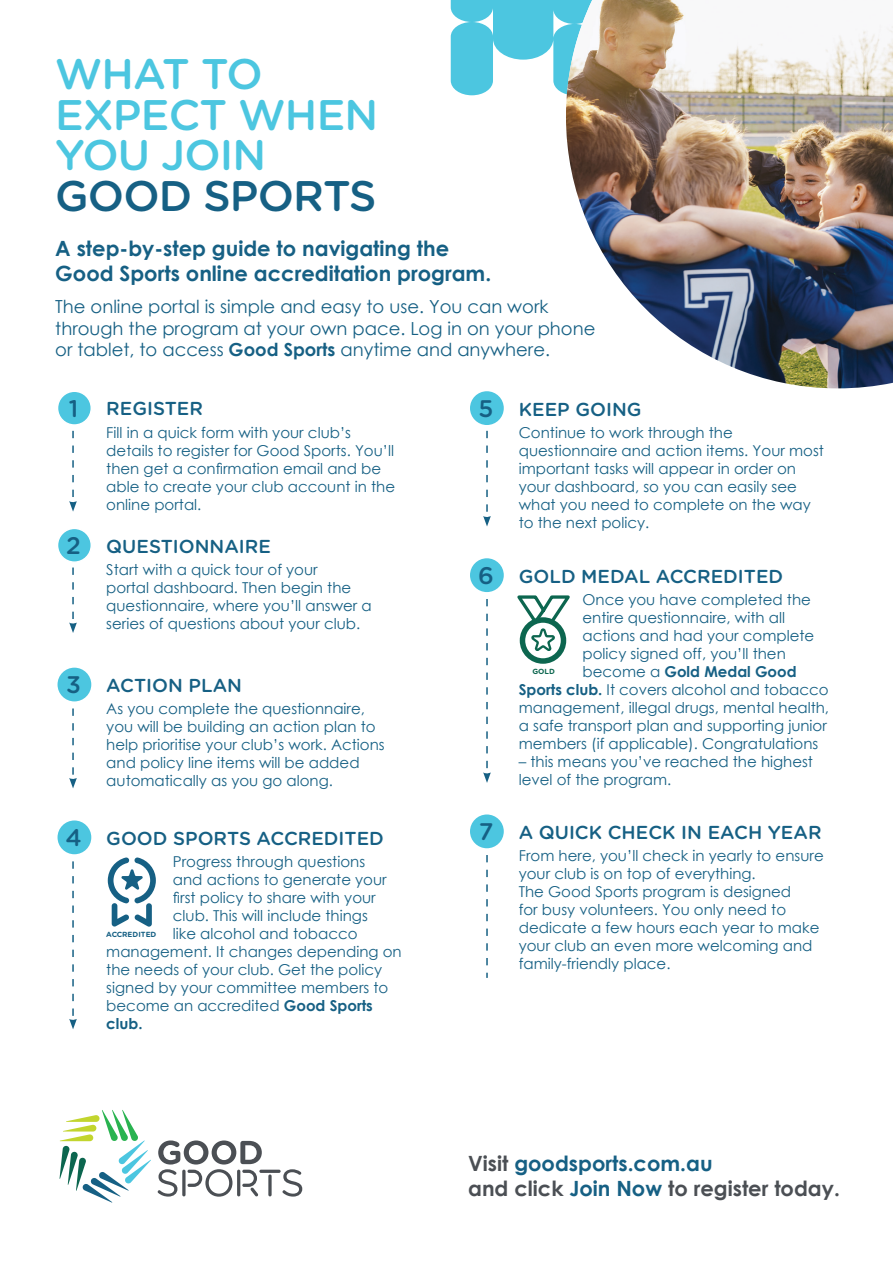
<style>
.page{position:relative;width:893px;height:1263px;background:#fff}
.page>*{position:absolute;margin:0;border:0;box-sizing:border-box;transform-origin:0 0}
.t1{font:500 42.75px/40.5px "Gotham Rounded";letter-spacing:-.015em;color:#4cc6e0}
.t2{font:500 42.75px "Gotham Rounded";letter-spacing:-.02em;color:#166084}
.t3{font:500 24px "Gotham Rounded";color:#166084}
.t4{font:700 21px/25.2px "Century Gothic";color:#166084}
.t5{font:700 21px/25.2px "Century Gothic";color:#4b4f54}
.t6{font:500 18.75px "Gotham Rounded";color:#166084}
.t7{font:18px/21.6px "Century Gothic";color:#166084}
.t8{font:15px/18px "Century Gothic";color:#166084}
.t9{font:700 15px "Century Gothic";color:#166084}
.t10{font:700 7.35px "Gotham Rounded";color:#166084}
.t11{font:700 7.35px "Gotham Rounded";color:#0c664f}
.s1{font-weight:700}
.s2{font-weight:400}
.s3{font-size:24px}
.s4{color:#166084}
</style>
<div class="page">
<svg style="left:451px;top:0;width:115px;height:96px"></svg>
<div style="left:470px;top:558px;width:34px;height:34px;background:#4cc6e0;border-radius:50%"></div>
<div style="left:470px;top:814px;width:34px;height:34px;background:#4cc6e0;border-radius:50%"></div>
<svg style="left:283px;top:1169px;width:19px;height:27px"></svg>
<svg style="left:268px;top:1174px;width:4px;height:22px"></svg>
<hr style="left:259px;top:1170px;width:22px;height:3px;background:#4b4f54;border-radius:2px">
<svg style="left:158px;top:1140px;width:104px;height:57px"></svg>
<svg style="left:60px;top:1110px;width:91px;height:92px"></svg>
<img style="left:566px;top:0;width:327px;height:388px">
<div style="left:470px;top:391px;width:34px;height:34px;background:#4cc6e0;border-radius:50%"></div>
<svg style="left:69px;top:431px;width:8px;height:81px"></svg>
<svg style="left:483px;top:431px;width:8px;height:95px"></svg>
<svg style="left:483px;top:599px;width:8px;height:184px"></svg>
<svg style="left:486px;top:855px;width:2px;height:123px"></svg>
<svg style="left:69px;top:567px;width:8px;height:66px"></svg>
<svg style="left:69px;top:708px;width:8px;height:80px"></svg>
<svg style="left:69px;top:861px;width:8px;height:168px"></svg>
<div style="left:58px;top:391px;width:33px;height:34px;background:#4cc6e0;border-radius:50%"></div>
<div style="left:57px;top:390px;width:35px;height:36px;border:2px solid #fff;border-radius:50%"></div>
<div style="left:58px;top:528px;width:33px;height:34px;background:#4cc6e0;border-radius:50%"></div>
<div style="left:57px;top:528px;width:35px;height:35px;border:2px solid #fff;border-radius:50%"></div>
<div style="left:58px;top:668px;width:33px;height:33px;background:#4cc6e0;border-radius:50%"></div>
<div style="left:58px;top:820px;width:33px;height:34px;background:#4cc6e0;border-radius:50%"></div>
<svg style="left:108px;top:857px;width:48px;height:70px"></svg>
<svg style="left:517px;top:595px;width:53px;height:59px"></svg>
<div style="left:520px;top:617px;width:46px;height:47px;border:5px solid #0c664f;border-radius:50%"></div>
<h1 class="t1" style="left:55px;top:52px;width:325px">WHAT TO<br>EXPECT WHEN<br>YOU JOIN</h1>
<h1 class="t2" style="left:55px;top:165px;width:323px">GOOD SPORTS</h1>
<h3 class="t4" style="left:55px;top:235px;width:437px">A step-by-step guide to navigating the<br>Good Sports online accreditation program.</h3>
<p class="t7" style="left:55px;top:295px;width:542px">The online portal is simple and easy to use. You can work through the program at your own pace. Log in on your phone or tablet, to access <span class="s1">Good Sports</span> anytime and anywhere.</p>
<h2 class="t3" style="left:69px;top:391px;width:11px">1</h2>
<p class="t6" style="left:106px;top:395px;width:98px">REGISTER</p>
<p class="t8" style="left:106px;top:423px;width:290px">Fill in a quick form with your club’s details to register for Good Sports. You’ll then get a confirmation email and be able to create your club account in the online portal.</p>
<h2 class="t3" style="left:479px;top:391px;width:16px">5</h2>
<p class="t6" style="left:519px;top:395px;width:124px">KEEP GOING</p>
<p class="t8" style="left:519px;top:423px;width:307px">Continue to work through the questionnaire and action items. Your most important tasks will appear in order on your dashboard, so you can easily see what you need to complete on the way to the next policy.</p>
<h2 class="t3" style="left:66px;top:528px;width:16px">2</h2>
<h2 class="t3" style="left:66px;top:667px;width:16px">3</h2>
<p class="t6" style="left:106px;top:533px;width:166px">QUESTIONNAIRE</p>
<p class="t8" style="left:106px;top:560px;width:267px">Start with a quick tour of your<br>portal dashboard. Then begin the questionnaire, where you’ll answer a series of questions about your club.</p>
<p class="t6" style="left:519px;top:562px;width:266px">GOLD MEDAL ACCREDITED</p>
<h2 class="t3" style="left:478px;top:558px;width:17px">6</h2>
<p class="t8" style="left:583px;top:590px;width:230px">Once you have completed the</p>
<p class="t8" style="left:583px;top:608px;width:204px">entire questionnaire, with all</p>
<p class="t8" style="left:583px;top:626px;width:233px">actions and had your complete</p>
<p class="t8" style="left:583px;top:644px;width:205px">policy signed off, you’ll then</p>
<p class="t9" style="left:583px;top:660px;width:216px"><span class="s2">become a</span> Gold Medal Good</p>
<p class="t8" style="left:519px;top:680px;width:311px"><span class="s1">Sports club.</span> It covers alcohol and tobacco</p>
<p class="t8" style="left:519px;top:698px;width:312px">management, illegal drugs, mental health,</p>
<p class="t8" style="left:519px;top:716px;width:310px">a safe transport plan and supporting junior</p>
<p class="t8" style="left:519px;top:734px;width:301px">members (if applicable). Congratulations</p>
<p class="t8" style="left:519px;top:752px;width:296px">– this means you’ve reached the highest level of the program.</p>
<p class="t11" style="left:532px;top:666px;width:24px">GOLD</p>
<p class="t6" style="left:106px;top:672px;width:137px">ACTION PLAN</p>
<p class="t8" style="left:106px;top:699px;width:280px">As you complete the questionnaire, you will be building an action plan to help prioritise your club’s work. Actions and policy line items will be added automatically as you go along.</p>
<h2 class="t3" style="left:65px;top:820px;width:18px">4</h2>
<p class="t6" style="left:106px;top:825px;width:279px">GOOD SPORTS ACCREDITED</p>
<p class="t8" style="left:173px;top:852px;width:194px">Progress through questions</p>
<p class="t8" style="left:173px;top:870px;width:215px">and actions to generate your</p>
<p class="t8" style="left:173px;top:888px;width:204px">first policy to share with your</p>
<p class="t8" style="left:173px;top:906px;width:196px">club. This will include things</p>
<p class="t8" style="left:173px;top:924px;width:186px">like alcohol and tobacco</p>
<p class="t8" style="left:106px;top:942px;width:297px">management. It changes depending on</p>
<p class="t8" style="left:106px;top:960px;width:277px">the needs of your club. Get the policy</p>
<p class="t8" style="left:106px;top:978px;width:284px">signed by your committee members to</p>
<p class="t8" style="left:106px;top:996px;width:268px">become an accredited <span class="s1">Good Sports</span></p>
<p class="t9" style="left:106px;top:1012px;width:38px">club.</p>
<p class="t10" style="left:106px;top:928px;width:52px">ACCREDITED</p>
<p class="t6" style="left:479px;top:819px;width:344px"><span class="s3">7</span> A QUICK CHECK IN EACH YEAR</p>
<p class="t8" style="left:519px;top:846px;width:306px">From here, you’ll check in yearly to ensure your club is on top of everything.<br>The Good Sports program is designed<br>for busy volunteers. You only need to dedicate a few hours each year to make your club an even more welcoming and family-friendly place.</p>
<h3 class="t5" style="left:468px;top:1150px;width:373px">Visit <span class="s4">goodsports.com.au<br></span>and click <span class="s4">Join Now</span> to register today.</h3>
</div>
